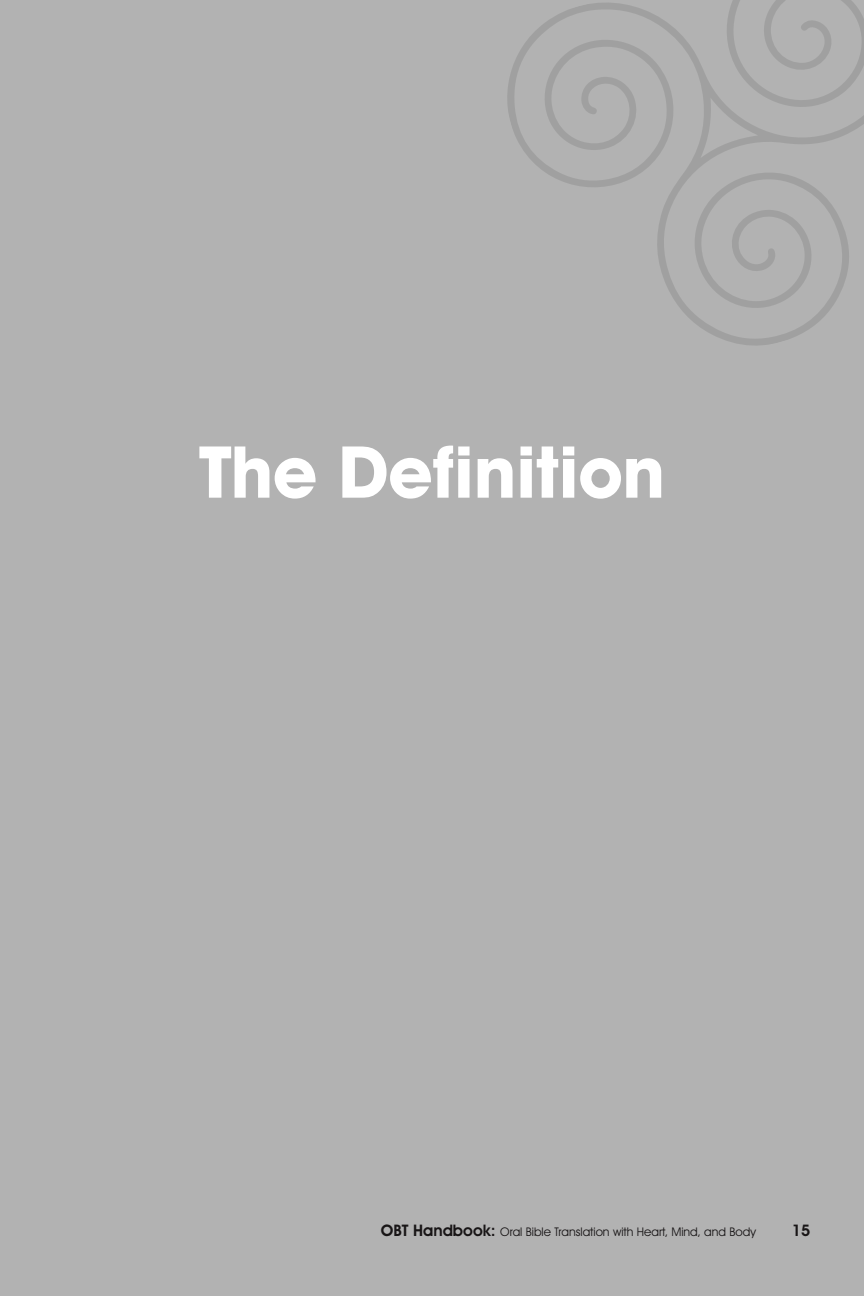
<style>
.page{position:relative;width:864px;height:1296px;background:#b2b2b2}
.page>*{position:absolute;margin:0;border:0;box-sizing:border-box;transform-origin:0 0}
.t1{font:700 72px "Avant Garde IT Cby BT";color:#fff}
.t2{font:600 16px "Avant Garde IT Cby BT";color:#231f20}
.t3{font:12px "Avant Garde IT Cby BT";color:#231f20}
.s1{font-weight:600;font-size:16px}
</style>
<div class="page">
<p class="t1" style="left:199px;top:428px;width:467px">The Definition</p>
<p class="t3" style="left:381px;top:1225px;width:377px"><span class="s1">OBT Handbook:</span> Oral Bible Translation with Heart, Mind, and Body</p>
<p class="t2" style="left:792px;top:1221px;width:20px">15</p>
</div>
